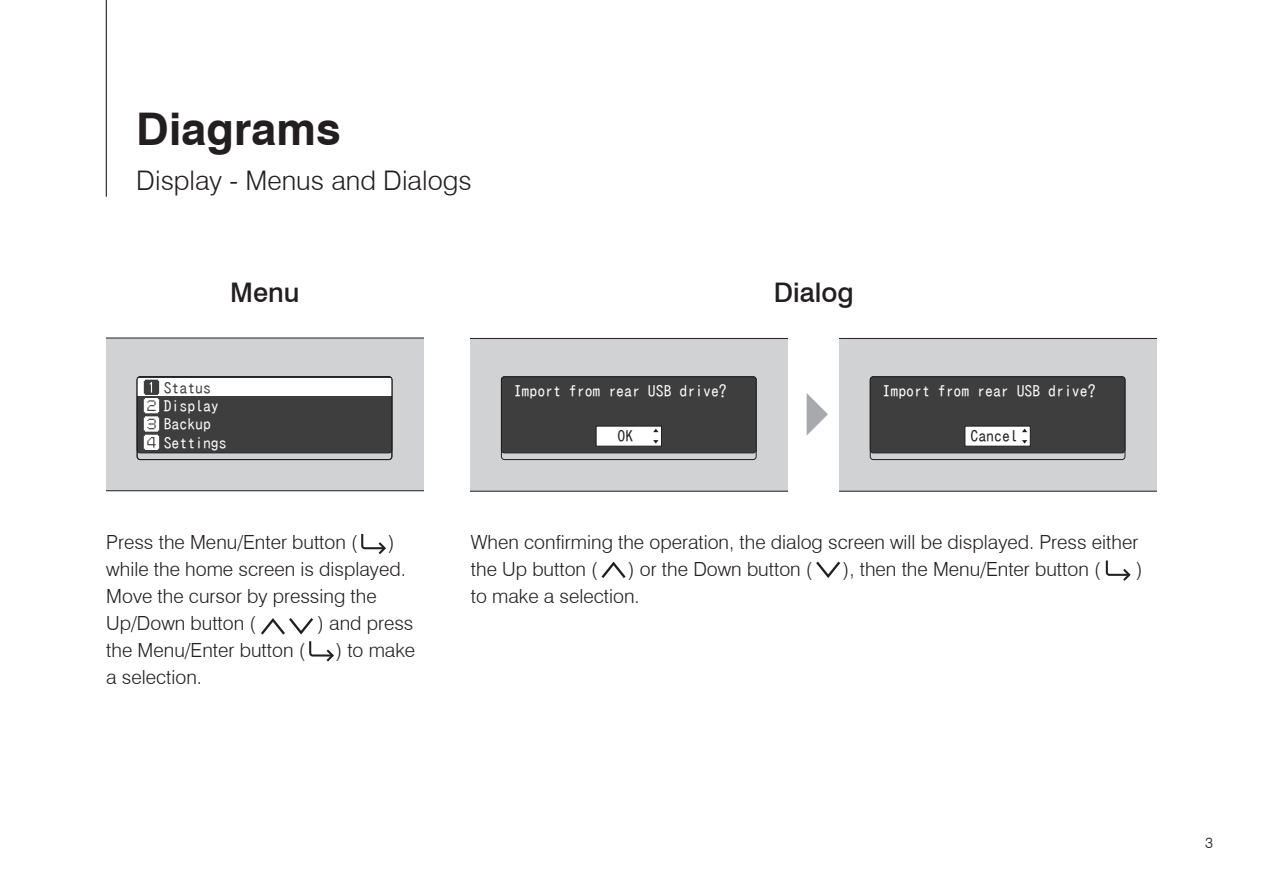
<style>
.page{position:relative;width:1263px;height:893px;background:#fff}
.page>*{position:absolute;margin:0;border:0;box-sizing:border-box;transform-origin:0 0}
.t1{font:700 45px "Swiss 721 BT";color:#231f20}
.t2{font:300 27px "Swiss 721 BT";color:#231f20}
.t3{font:500 27px "Swiss 721 BT";color:#231f20}
.t4{font:300 19.5px/27px "Swiss 721 BT";color:#231f20}
.t5{font:15.75px/18.3px "IPA Gothic";color:#fff}
.t6{font:15.75px "IPA Gothic";color:#231f20}
.t7{font:15.75px "IPA Gothic";color:#3e3e3f}
.t8{font:300 15px "Swiss 721 BT";color:#231f20}
</style>
<div class="page">
<svg style="left:807px;top:393px;width:21px;height:42px"></svg>
<div style="left:107px;top:337px;width:316px;height:154px;background:#d1d2d4"></div>
<div style="left:137px;top:377px;width:255px;height:76px;background:#3e3e3f;border-radius:3px"></div>
<div style="left:137px;top:376px;width:255px;height:77px;border:1px solid #231f20;border-radius:3px"></div>
<div style="left:137px;top:379px;width:255px;height:17px;background:#fff"></div>
<svg style="left:144px;top:380px;width:15px;height:70px"></svg>
<div style="left:137px;top:376px;width:255px;height:84px;border:1px solid #231f20;border-radius:3px"></div>
<div style="left:471px;top:338px;width:317px;height:154px;background:#d1d2d4"></div>
<div style="left:501px;top:376px;width:255px;height:84px;border:1px solid #231f20;border-radius:3px"></div>
<div style="left:501px;top:377px;width:255px;height:76px;background:#3e3e3f;border-radius:3px"></div>
<div style="left:501px;top:376px;width:255px;height:77px;border:1px solid #231f20;border-radius:3px"></div>
<div style="left:596px;top:426px;width:66px;height:21px;background:#fff;border:1px solid #231f20"></div>
<svg style="left:653px;top:440px;width:5px;height:4px"></svg>
<div style="left:840px;top:338px;width:317px;height:154px;background:#d1d2d4"></div>
<div style="left:870px;top:376px;width:255px;height:84px;border:1px solid #231f20;border-radius:3px"></div>
<div style="left:870px;top:377px;width:255px;height:76px;background:#3e3e3f;border-radius:3px"></div>
<div style="left:870px;top:376px;width:255px;height:77px;border:1px solid #231f20;border-radius:3px"></div>
<div style="left:964px;top:426px;width:67px;height:21px;background:#fff;border:1px solid #231f20"></div>
<svg style="left:1022px;top:429px;width:5px;height:3px"></svg>
<svg style="left:1022px;top:440px;width:5px;height:4px"></svg>
<hr style="left:106px;top:0;width:1px;height:197px;background:#231f20">
<svg style="left:261px;top:618px;width:52px;height:17px"></svg>
<svg style="left:361px;top:534px;width:25px;height:20px"></svg>
<svg style="left:309px;top:641px;width:25px;height:20px"></svg>
<svg style="left:816px;top:562px;width:24px;height:16px"></svg>
<svg style="left:601px;top:562px;width:25px;height:16px"></svg>
<svg style="left:1106px;top:560px;width:25px;height:21px"></svg>
<h1 class="t1" style="left:136px;top:102px;width:206px">Diagrams</h1>
<h2 class="t2" style="left:136px;top:164px;width:337px">Display - Menus and Dialogs</h2>
<h2 class="t3" style="left:230px;top:276px;width:71px">Menu</h2>
<h2 class="t3" style="left:774px;top:276px;width:81px">Dialog</h2>
<p class="t7" style="left:164px;top:379px;width:49px">Status</p>
<p class="t5" style="left:164px;top:398px;width:64px">Display<br>Backup<br>Settings</p>
<p class="t5" style="left:514px;top:382px;width:215px">Import from rear USB drive?</p>
<p class="t6" style="left:617px;top:427px;width:17px">OK</p>
<p class="t5" style="left:882px;top:382px;width:215px">Import from rear USB drive?</p>
<p class="t6" style="left:970px;top:427px;width:49px">Cancel</p>
<p class="t4" style="left:106px;top:529px;width:252px">Press the Menu/Enter button (</p>
<p class="t4" style="left:106px;top:529px;width:301px;text-indent:282px">) while the home screen is displayed.<br>Move the cursor by pressing the<br>Up/Down button (</p>
<p class="t4" style="left:318px;top:610px;width:97px">) and press</p>
<p class="t4" style="left:106px;top:637px;width:200px">the Menu/Enter button (</p>
<p class="t4" style="left:336px;top:637px;width:81px">) to make</p>
<p class="t4" style="left:106px;top:664px;width:97px">a selection.</p>
<p class="t4" style="left:471px;top:529px;width:669px">When confirming the operation, the dialog screen will be displayed. Press either the Up button (</p>
<p class="t4" style="left:628px;top:556px;width:185px">) or the Down button (</p>
<p class="t4" style="left:843px;top:556px;width:258px">), then the Menu/Enter button (</p>
<p class="t4" style="left:1136px;top:556px;width:8px">)</p>
<p class="t4" style="left:471px;top:583px;width:170px">to make a selection.</p>
<p class="t8" style="left:1205px;top:833px;width:9px">3</p>
</div>
